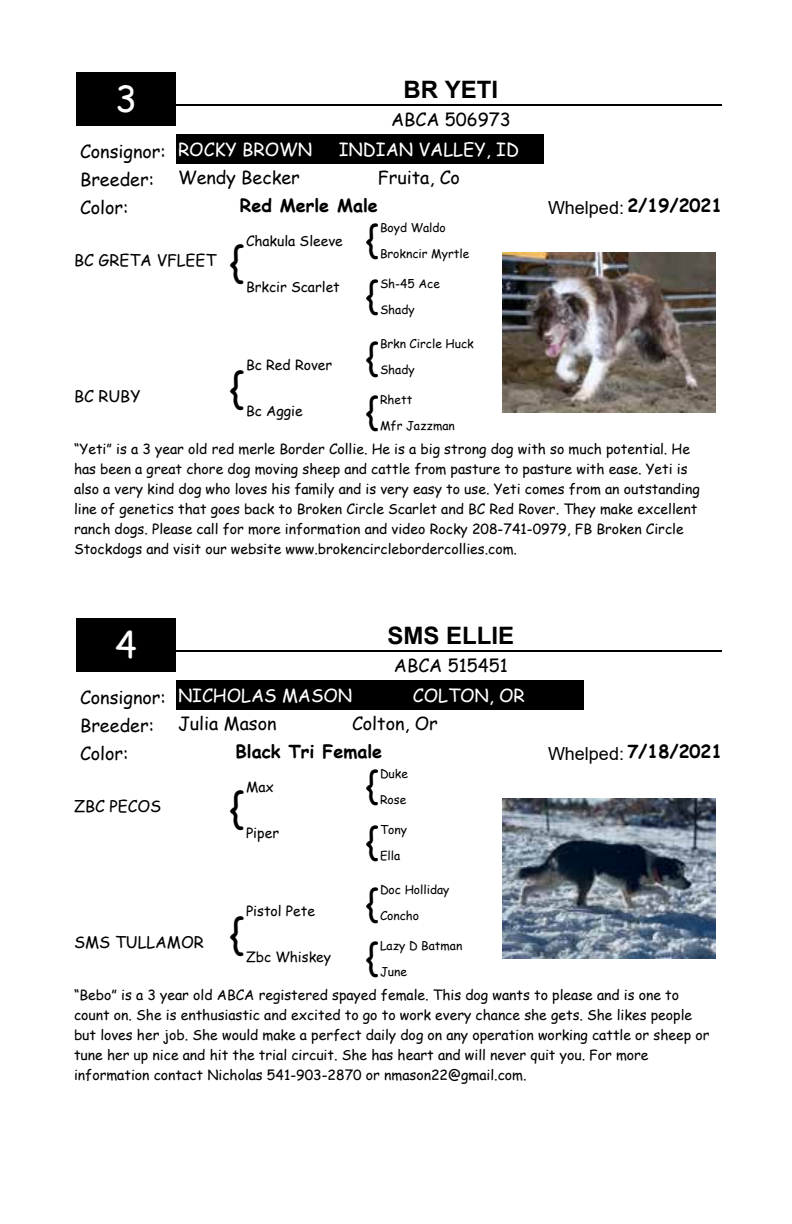
<style>
.page{position:relative;width:792px;height:1224px;background:#fff}
.page>*{position:absolute;margin:0;border:0;box-sizing:border-box;transform-origin:0 0}
.t1{font:40px "Comic Sans MS";color:#000}
.t2{font:36px/62px "Comic Sans MS";color:#000}
.t3{font:36px "Comic Sans MS";color:#fff}
.t4{font:700 24px "Arial";color:#000}
.t5{font:18px/28px "Comic Sans MS";color:#000}
.t6{font:18px "Comic Sans MS";color:#fff}
.t7{font:700 18px "Comic Sans MS";color:#000}
.t8{font:18px "Arial";color:#000}
.t9{font:16px "Comic Sans MS";color:#000}
.t10{font:14px/20px "Comic Sans MS";color:#000}
.t11{font:12px/26px "Comic Sans MS";color:#000}
</style>
<div class="page">
<div style="left:76px;top:72px;width:100px;height:54px;background:#000"></div>
<hr style="left:176px;top:104px;width:546px;height:2px;background:#000">
<img style="left:502px;top:252px;width:214px;height:160px">
<div style="left:314px;top:134px;width:230px;height:30px;background:#000"></div>
<div style="left:176px;top:134px;width:140px;height:30px;background:#000"></div>
<div style="left:76px;top:618px;width:100px;height:54px;background:#000"></div>
<hr style="left:176px;top:650px;width:546px;height:2px;background:#000">
<img style="left:502px;top:798px;width:214px;height:160px">
<div style="left:354px;top:680px;width:230px;height:30px;background:#000"></div>
<div style="left:176px;top:680px;width:180px;height:30px;background:#000"></div>
<h2 class="t3" style="left:115px;top:72px;width:23px">3</h2>
<h3 class="t4" style="left:404px;top:73px;width:96px">BR YETI</h3>
<p class="t5" style="left:391px;top:105px;width:121px">ABCA 506973</p>
<p class="t5" style="left:80px;top:137px;width:87px">Consignor:<br>Breeder:<br>Color:</p>
<p class="t6" style="left:178px;top:136px;width:136px">ROCKY BROWN</p>
<p class="t6" style="left:339px;top:136px;width:182px">INDIAN VALLEY, ID</p>
<p class="t5" style="left:178px;top:163px;width:123px">Wendy Becker</p>
<p class="t7" style="left:240px;top:192px;width:140px">Red Merle Male</p>
<p class="t7" style="left:627px;top:192px;width:97px">2/19/2021</p>
<p class="t5" style="left:378px;top:163px;width:84px">Fruita, Co</p>
<p class="t8" style="left:548px;top:195px;width:78px">Whelped:</p>
<h2 class="t2" style="left:366px;top:207px;width:15px">{</h2>
<p class="t11" style="left:380px;top:214px;width:91px">Boyd Waldo<br>Brokncir Myrtle</p>
<p class="t10" style="left:246px;top:230px;width:98px">Chakula Sleeve</p>
<p class="t10" style="left:246px;top:276px;width:95px">Brkcir Scarlet</p>
<h1 class="t1" style="left:230px;top:232px;width:16px">{</h1>
<p class="t9" style="left:74px;top:248px;width:144px">BC GRETA VFLEET</p>
<p class="t11" style="left:380px;top:270px;width:61px">Sh-45 Ace<br>Shady</p>
<h2 class="t2" style="left:366px;top:263px;width:15px">{ {</h2>
<h2 class="t2" style="left:366px;top:379px;width:15px">{</h2>
<p class="t11" style="left:380px;top:330px;width:95px">Brkn Circle Huck<br>Shady</p>
<p class="t11" style="left:380px;top:386px;width:76px">Rhett<br>Mfr Jazzman</p>
<p class="t10" style="left:74px;top:438px;width:627px">“Yeti” is a 3 year old red merle Border Collie. He is a big strong dog with so much potential. He has been a great chore dog moving sheep and cattle from pasture to pasture with ease. Yeti is also a very kind dog who loves his family and is very easy to use. Yeti comes from an outstanding line of genetics that goes back to Broken Circle Scarlet and BC Red Rover. They make excellent ranch dogs. Please call for more information and video Rocky 208-741-0979, FB Broken Circle Stockdogs and visit our website www.brokencirclebordercollies.com.</p>
<p class="t10" style="left:246px;top:354px;width:88px">Bc Red Rover</p>
<p class="t10" style="left:246px;top:400px;width:58px">Bc Aggie</p>
<h1 class="t1" style="left:230px;top:358px;width:16px">{</h1>
<p class="t9" style="left:74px;top:384px;width:68px">BC RUBY</p>
<h2 class="t3" style="left:115px;top:618px;width:23px">4</h2>
<h3 class="t4" style="left:388px;top:619px;width:128px">SMS ELLIE</h3>
<p class="t5" style="left:394px;top:651px;width:115px">ABCA 515451</p>
<p class="t5" style="left:80px;top:683px;width:87px">Consignor:<br>Breeder:<br>Color:</p>
<p class="t6" style="left:178px;top:682px;width:176px">NICHOLAS MASON</p>
<p class="t6" style="left:413px;top:682px;width:114px">COLTON, OR</p>
<p class="t5" style="left:178px;top:709px;width:100px">Julia Mason</p>
<p class="t7" style="left:235px;top:738px;width:148px">Black Tri Female</p>
<p class="t7" style="left:627px;top:738px;width:97px">7/18/2021</p>
<p class="t5" style="left:352px;top:709px;width:87px">Colton, Or</p>
<p class="t8" style="left:548px;top:741px;width:78px">Whelped:</p>
<h2 class="t2" style="left:366px;top:753px;width:15px">{</h2>
<p class="t11" style="left:380px;top:760px;width:29px">Duke<br>Rose</p>
<p class="t10" style="left:246px;top:776px;width:29px">Max</p>
<p class="t10" style="left:246px;top:822px;width:35px">Piper</p>
<h1 class="t1" style="left:230px;top:778px;width:16px">{</h1>
<p class="t9" style="left:74px;top:794px;width:89px">ZBC PECOS</p>
<p class="t11" style="left:380px;top:816px;width:28px">Tony<br>Ella</p>
<h2 class="t2" style="left:366px;top:809px;width:15px">{ {</h2>
<h2 class="t2" style="left:366px;top:925px;width:15px">{</h2>
<p class="t11" style="left:380px;top:876px;width:71px">Doc Holliday<br>Concho</p>
<p class="t11" style="left:380px;top:932px;width:84px">Lazy D Batman<br>June</p>
<p class="t10" style="left:74px;top:984px;width:637px">“Bebo” is a 3 year old ABCA registered spayed female. This dog wants to please and is one to count on. She is enthusiastic and excited to go to work every chance she gets. She likes people but loves her job. She would make a perfect daily dog on any operation working cattle or sheep or tune her up nice and hit the trial circuit. She has heart and will never quit you. For more information contact Nicholas 541-903-2870 or nmason22@gmail.com.</p>
<p class="t10" style="left:246px;top:900px;width:71px">Pistol Pete</p>
<p class="t10" style="left:246px;top:946px;width:87px">Zbc Whiskey</p>
<h1 class="t1" style="left:230px;top:904px;width:16px">{</h1>
<p class="t9" style="left:74px;top:930px;width:131px">SMS TULLAMOR</p>
</div>
